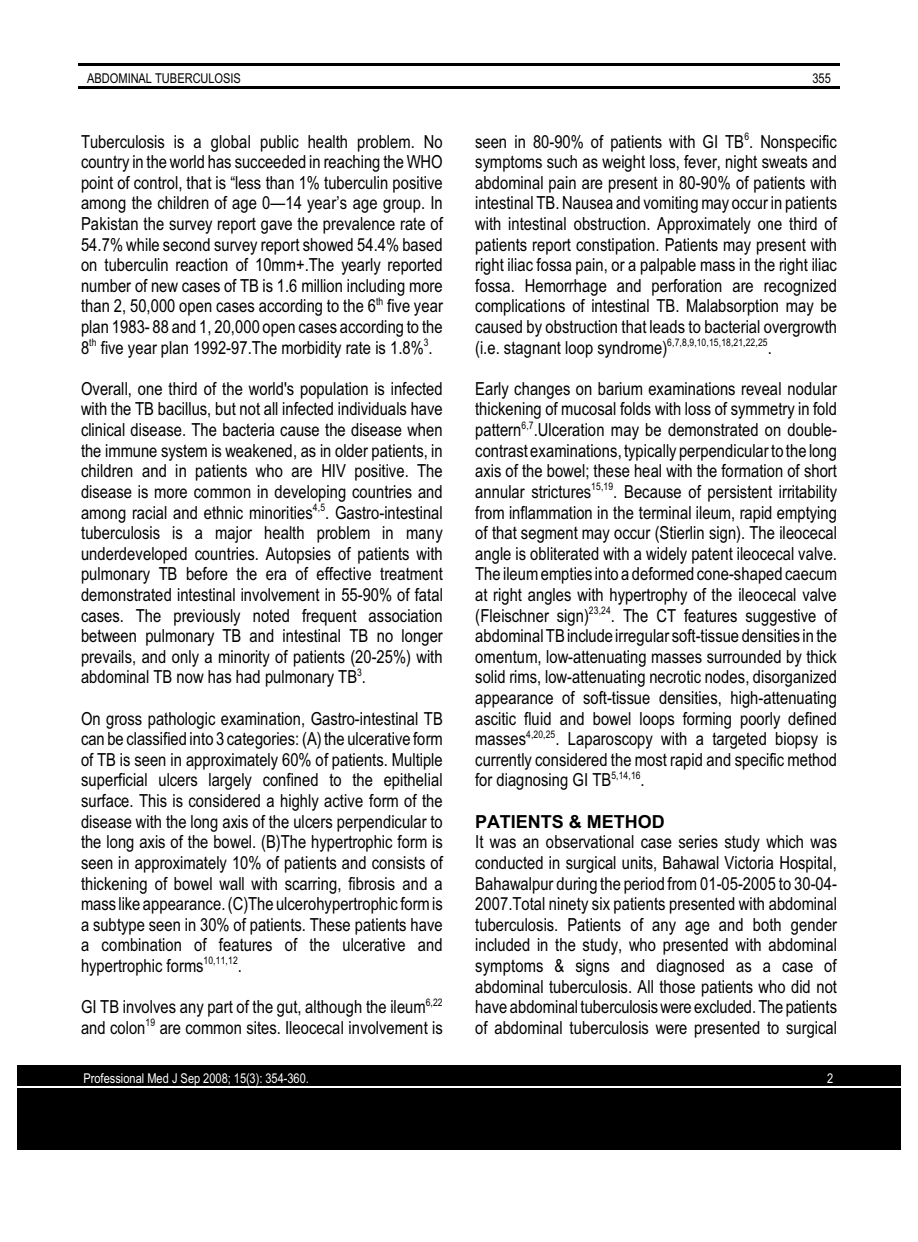
<style>
.page{position:relative;width:918px;height:1242px;background:#fff}
.page>*{position:absolute;margin:0;border:0;box-sizing:border-box;transform-origin:0 0}
.t1{font:18px/20.5px "Arial Narrow";letter-spacing:.005em;color:#000;text-align:justify}
.t2{font:700 18px "Arial";letter-spacing:.005em;color:#000}
.t3{font:13.5px "Arial Narrow";color:#fff}
.t4{font:13.5px "Arial Narrow";color:#000}
.t5{font:10.5px "Arial Narrow";letter-spacing:.01em;color:#000}
</style>
<div class="page">
<hr style="left:78px;top:63px;width:762px;height:3px;background:#000">
<hr style="left:78px;top:86px;width:762px;height:3px;background:#000">
<div style="left:17px;top:1066px;width:884px;height:20px;background:#000"></div>
<div style="left:17px;top:1088px;width:884px;height:20px;background:#000"></div>
<div style="left:17px;top:1109px;width:884px;height:20px;background:#000"></div>
<div style="left:17px;top:1129px;width:884px;height:21px;background:#000"></div>
<p class="t4" style="left:87px;top:74px;width:155px">ABDOMINAL TUBERCULOSIS</p>
<p class="t4" style="left:812px;top:74px;width:20px">355</p>
<p class="t1" style="left:81px;top:133px;width:363px">Tuberculosis is a global public health problem. No country in the world has succeeded in reaching the WHO point of control, that is “less than 1% tuberculin positive among the children of age 0—14 year’s age group. In Pakistan the survey report gave the prevalence rate of 54.7% while second survey report showed 54.4% based on tuberculin reaction of 10mm+.The yearly reported number of new cases of TB is 1.6 million including more than 2, 50,000 open cases according to the 6 five year</p>
<p class="t5" style="left:376px;top:297px;width:9px">th</p>
<p class="t1" style="left:81px;top:318px;width:363px">plan 1983- 88 and 1, 20,000 open cases according to the<br>8 five year plan 1992-97.The morbidity rate is 1.8% .</p>
<p class="t5" style="left:89px;top:338px;width:9px">th</p>
<p class="t5" style="left:424px;top:338px;width:6px">3</p>
<p class="t1" style="left:81px;top:380px;width:363px">Overall, one third of the world's population is infected with the TB bacillus, but not all infected individuals have clinical disease. The bacteria cause the disease when the immune system is weakened, as in older patients, in children and in patients who are HIV positive. The disease is more common in developing countries and among racial and ethnic minorities . Gastro-intestinal</p>
<p class="t5" style="left:313px;top:503px;width:14px">4,5</p>
<p class="t1" style="left:81px;top:524px;width:363px">tuberculosis is a major health problem in many underdeveloped countries. Autopsies of patients with pulmonary TB before the era of effective treatment demonstrated intestinal involvement in 55-90% of fatal cases. The previously noted frequent association between pulmonary TB and intestinal TB no longer prevails, and only a minority of patients (20-25%) with abdominal TB now has had pulmonary TB .<sup>3</sup></p>
<p class="t1" style="left:81px;top:710px;width:363px">On gross pathologic examination, Gastro-intestinal TB can be classified into 3 categories: (A) the ulcerative form of TB is seen in approximately 60% of patients. Multiple superficial ulcers largely confined to the epithelial surface. This is considered a highly active form of the disease with the long axis of the ulcers perpendicular to the long axis of the bowel. (B)The hypertrophic form is seen in approximately 10% of patients and consists of thickening of bowel wall with scarring, fibrosis and a mass like appearance. (C)The ulcerohypertrophic form is a subtype seen in 30% of patients. These patients have a combination of features of the ulcerative and hypertrophic forms</p>
<p class="t5" style="left:204px;top:957px;width:36px">10,11,12</p>
<p class="t1" style="left:81px;top:998px;width:363px">GI TB involves any part of the gut, although the ileum<sup>6,22 </sup>and colon are common sites. Ileocecal involvement is</p>
<p class="t1" style="left:238px;top:957px;width:6px">.</p>
<p class="t5" style="left:146px;top:1019px;width:11px">19</p>
<p class="t5" style="left:744px;top:132px;width:6px">6</p>
<p class="t1" style="left:475px;top:153px;width:363px">symptoms such as weight loss, fever, night sweats and abdominal pain are present in 80-90% of patients with intestinal TB. Nausea and vomiting may occur in patients with intestinal obstruction. Approximately one third of patients report constipation. Patients may present with right iliac fossa pain, or a palpable mass in the right iliac fossa. Hemorrhage and perforation are recognized complications of intestinal TB. Malabsorption may be caused by obstruction that leads to bacterial overgrowth (i.e. stagnant loop syndrome)</p>
<p class="t1" style="left:475px;top:133px;width:363px">seen in 80-90% of patients with GI TB . Nonspecific</p>
<p class="t5" style="left:667px;top:338px;width:102px">6,7,8,9,10,15,18,21,22,25</p>
<p class="t1" style="left:475px;top:380px;width:363px">Early changes on barium examinations reveal nodular thickening of mucosal folds with loss of symmetry in fold pattern .Ulceration may be demonstrated on double-</p>
<p class="t1" style="left:768px;top:339px;width:6px">.</p>
<p class="t5" style="left:521px;top:421px;width:14px">6,7</p>
<p class="t1" style="left:475px;top:442px;width:363px">contrast examinations, typically perpendicular to the long axis of the bowel; these heal with the formation of short annular strictures . Because of persistent irritability</p>
<p class="t5" style="left:591px;top:483px;width:23px">15,19</p>
<p class="t1" style="left:475px;top:504px;width:363px">from inflammation in the terminal ileum, rapid emptying of that segment may occur (Stierlin sign). The ileocecal angle is obliterated with a widely patent ileocecal valve.<br>The ileum empties into a deformed cone-shaped caecum at right angles with hypertrophy of the ileocecal valve (Fleischner sign) . The CT features suggestive of</p>
<p class="t5" style="left:589px;top:606px;width:23px">23,24</p>
<p class="t1" style="left:475px;top:627px;width:363px">abdominal TB include irregular soft-tissue densities in the omentum, low-attenuating masses surrounded by thick solid rims, low-attenuating necrotic nodes, disorganized appearance of soft-tissue densities, high-attenuating ascitic fluid and bowel loops forming poorly defined masses</p>
<p class="t5" style="left:526px;top:730px;width:31px">4,20,25</p>
<p class="t1" style="left:475px;top:751px;width:363px">currently considered the most rapid and specific method for diagnosing GI TB</p>
<p class="t1" style="left:555px;top:730px;width:283px">. Laparoscopy with a targeted biopsy is</p>
<p class="t5" style="left:611px;top:771px;width:31px">5,14,16</p>
<p class="t2" style="left:475px;top:815px;width:191px">PATIENTS &amp; METHOD</p>
<p class="t1" style="left:475px;top:833px;width:363px">It was an observational case series study which was conducted in surgical units, Bahawal Victoria Hospital, Bahawalpur during the period from 01-05-2005 to 30-04- 2007.Total ninety six patients presented with abdominal tuberculosis. Patients of any age and both gender included in the study, who presented with abdominal symptoms &amp; signs and diagnosed as a case of abdominal tuberculosis. All those patients who did not have abdominal tuberculosis were excluded. The patients of abdominal tuberculosis were presented to surgical</p>
<p class="t1" style="left:641px;top:771px;width:6px">.</p>
<p class="t3" style="left:84px;top:1073px;width:227px">Professional Med J Sep 2008; 15(3): 354-360.</p>
<p class="t3" style="left:827px;top:1073px;width:8px">2</p>
</div>
